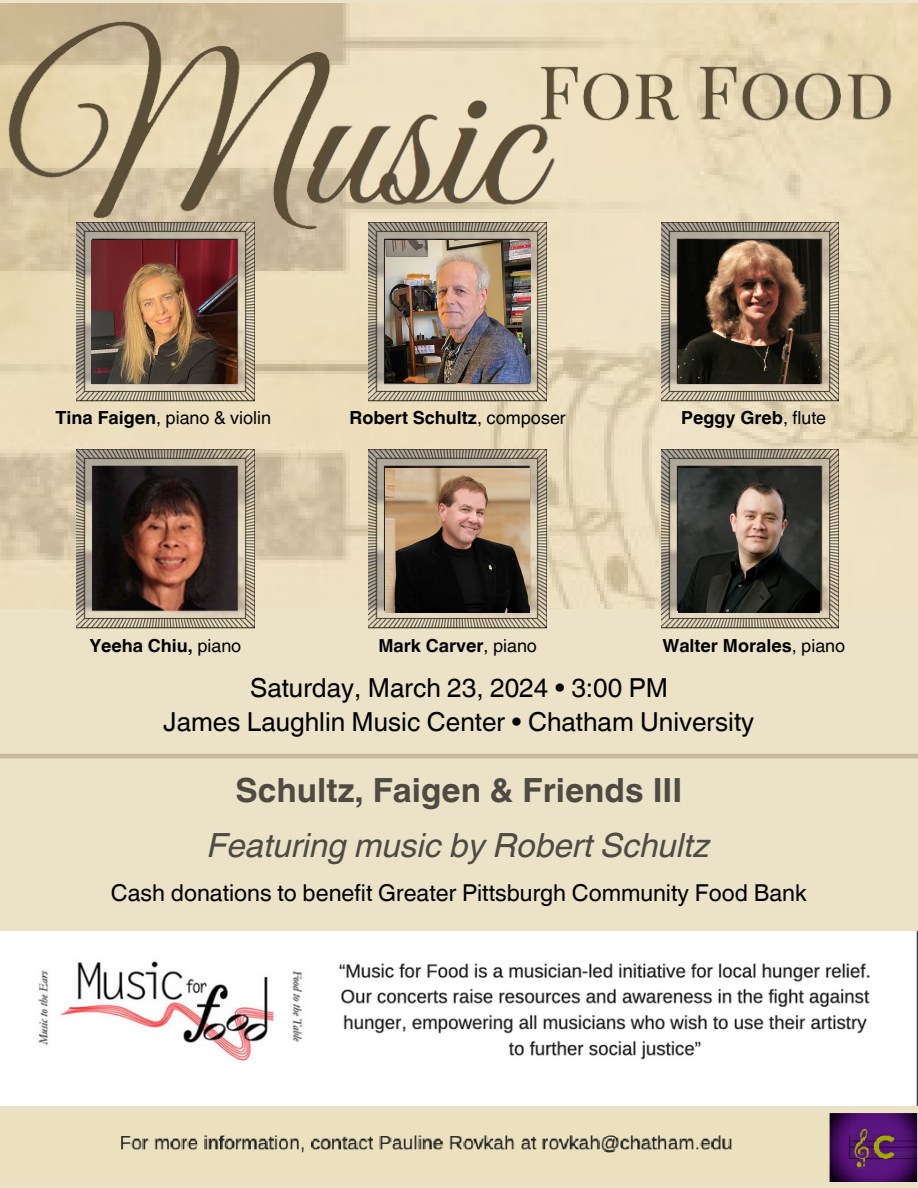
<style>
.page{position:relative;width:918px;height:1188px;background:#ebe2c7}
.page>*{position:absolute;margin:0;border:0;box-sizing:border-box;transform-origin:0 0}
.t1{font:italic 33.3px/55.2px "Helvetica World";color:#4f4b43;text-align:center}
.t2{font:26.25px/34.8px "Helvetica World";color:#000;text-align:center}
.t3{font:23.25px "Helvetica World";color:#000}
.t4{font:700 18px "Helvetica World";color:#000}
.t5{font:18px "Helvetica World";color:#000}
.s1{font-weight:700}
.s2{font-weight:400}
.s3{font-weight:700;font-style:normal}
</style>
<div class="page">
<img style="left:0;top:932px;width:918px;height:249px">
<hr style="left:0;top:754px;width:918px;height:4px;background:#c6baa1">
<img style="left:0;top:233px;width:918px;height:376px">
<img style="left:0;top:4px;width:918px;height:229px">
<img style="left:77px;top:450px;width:178px;height:179px">
<img style="left:77px;top:223px;width:178px;height:179px">
<img style="left:92px;top:241px;width:145px;height:143px">
<img style="left:369px;top:223px;width:178px;height:179px">
<img style="left:386px;top:241px;width:145px;height:142px">
<img style="left:369px;top:450px;width:178px;height:179px">
<img style="left:386px;top:468px;width:144px;height:144px">
<img style="left:661px;top:223px;width:178px;height:179px">
<img style="left:661px;top:450px;width:178px;height:179px">
<img style="left:678px;top:468px;width:142px;height:144px">
<img style="left:678px;top:241px;width:142px;height:143px">
<p class="t5" style="left:56px;top:407px;width:217px"><span class="s1">Tina Faigen</span>, piano &amp; violin</p>
<p class="t4" style="left:350px;top:403px;width:218px">Robert Schultz<span class="s2">, composer</span></p>
<p class="t4" style="left:681px;top:403px;width:147px">Peggy Greb<span class="s2">, flute</span></p>
<p class="t4" style="left:90px;top:631px;width:153px">Yeeha Chiu, <span class="s2">piano</span></p>
<p class="t4" style="left:378px;top:631px;width:160px">Mark Carver<span class="s2">, piano</span></p>
<p class="t4" style="left:662px;top:631px;width:184px">Walter Morales<span class="s2">, piano</span></p>
<p class="t2" style="left:163px;top:670px;width:592px">Saturday, March 23, 2024 • 3:00 PM<br>James Laughlin Music Center • Chatham University</p>
<p class="t1" style="left:208px;top:759px;width:504px"><span class="s3">Schultz, Faigen &amp; Friends III<br></span>Featuring music by Robert Schultz</p>
<p class="t3" style="left:111px;top:879px;width:697px">Cash donations to benefit Greater Pittsburgh Community Food Bank</p>
</div>
